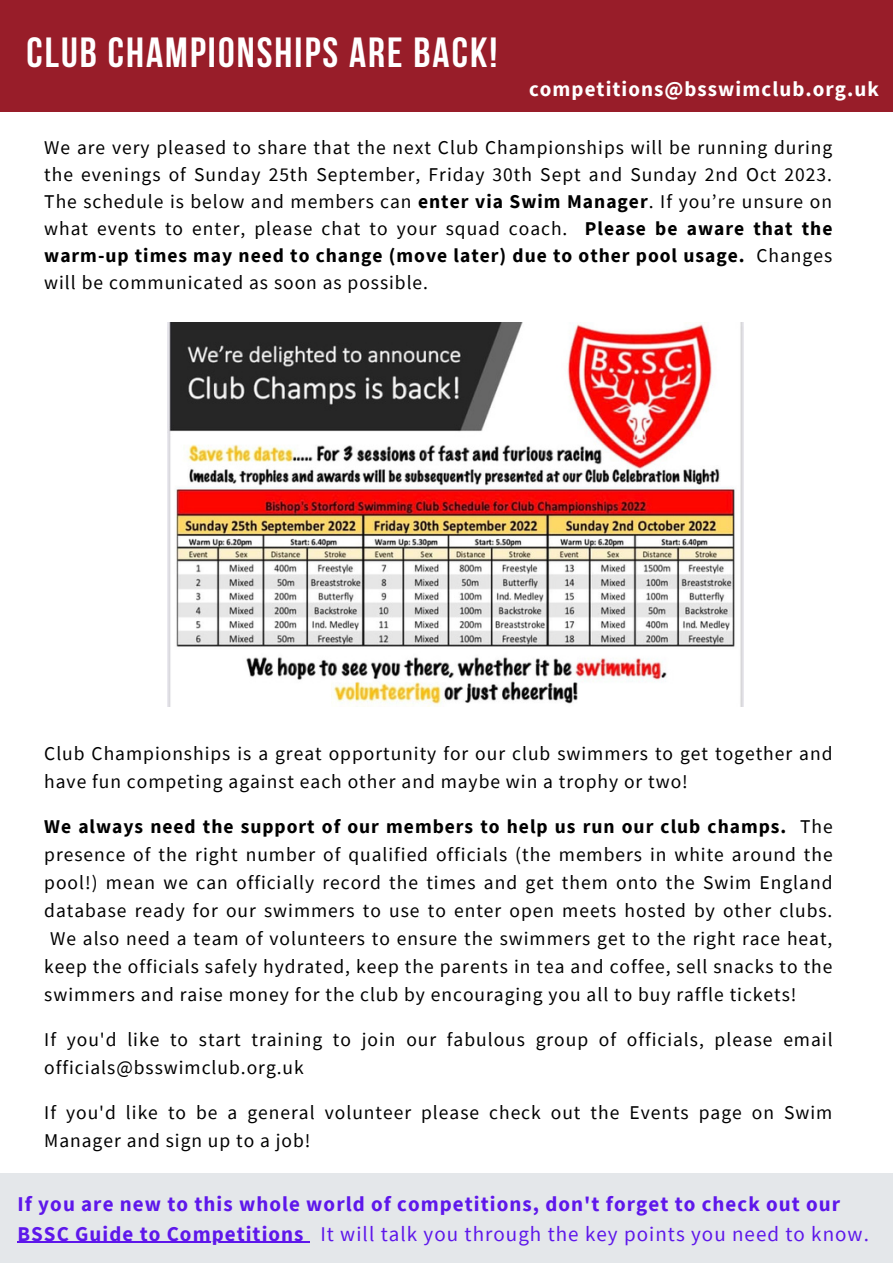
<style>
.page{position:relative;width:893px;height:1264px;background:#fff}
.page>*{position:absolute;margin:0;border:0;box-sizing:border-box;transform-origin:0 0}
.t1{font:700 42px "Bebas Neue";letter-spacing:.05em;color:#fff}
.t2{font:700 21px/29.2px "Source Sans Pro";letter-spacing:.05em;color:#5e17eb}
.t3{font:700 21px "Source Sans Pro";letter-spacing:.05em;color:#fff}
.t4{font:19.5px/27px "Source Sans Pro";letter-spacing:.05em;color:#000}
.t5{font:700 19.5px "Source Sans Pro";letter-spacing:.05em;color:#000}
.s1{font-weight:700}
.s2{font-weight:400}
</style>
<div class="page">
<div style="left:0;top:0;width:892px;height:111px;background:#981d29"></div>
<div style="left:0;top:1173px;width:892px;height:89px;background:#e4e7ea"></div>
<img style="left:168px;top:322px;width:575px;height:384px">
<hr style="left:17px;top:1241px;width:287px;height:1px;background:#5e17eb">
<h1 class="t1" style="left:26px;top:35px;width:472px">CLUB CHAMPIONSHIPS ARE BACK!</h1>
<p class="t3" style="left:529px;top:76px;width:351px">competitions@bsswimclub.org.uk</p>
<p class="t4" style="left:44px;top:133px;width:789px;text-align:justify">We are very pleased to share that the next Club Championships will be running during the evenings of Sunday 25th September, Friday 30th Sept and Sunday 2nd Oct 2023.<br>The schedule is below and members can <span class="s1">enter via Swim Manager</span>. If you’re unsure on what events to enter, please chat to your squad coach. <span class="s1">Please be aware that the warm-up times may need to change (move later) due to other pool usage.</span> Changes will be communicated as soon as possible.</p>
<p class="t4" style="left:44px;top:739px;width:789px;line-height:28px">Club Championships is a great opportunity for our club swimmers to get together and have fun competing against each other and maybe win a trophy or two!</p>
<p class="t5" style="left:44px;top:814px;width:789px">We always need the support of our members to help us run our club champs. <span class="s2">The</span></p>
<p class="t4" style="left:44px;top:840px;width:790px">presence of the right number of qualified officials (the members in white around the</p>
<p class="t4" style="left:44px;top:868px;width:789px">pool!) mean we can officially record the times and get them onto the Swim England</p>
<p class="t4" style="left:44px;top:896px;width:789px">database ready for our swimmers to use to enter open meets hosted by other clubs.</p>
<p class="t4" style="left:50px;top:924px;width:783px">We also need a team of volunteers to ensure the swimmers get to the right race heat,</p>
<p class="t4" style="left:44px;top:952px;width:789px">keep the officials safely hydrated, keep the parents in tea and coffee, sell snacks to the</p>
<p class="t4" style="left:44px;top:980px;width:753px">swimmers and raise money for the club by encouraging you all to buy raffle tickets!</p>
<p class="t4" style="left:44px;top:1025px;width:789px;line-height:28px">If you'd like to start training to join our fabulous group of officials, please email officials@bsswimclub.org.uk</p>
<p class="t4" style="left:44px;top:1098px;width:789px;line-height:28px">If you'd like to be a general volunteer please check out the Events page on Swim<br>Manager and sign up to a job!</p>
<p class="t2" style="left:17px;top:1189px;width:852px">If you are new to this whole world of competitions, don't forget to check out our<br>BSSC Guide to Competitions <span class="s2">It will talk you through the key points you need to know.</span></p>
</div>
